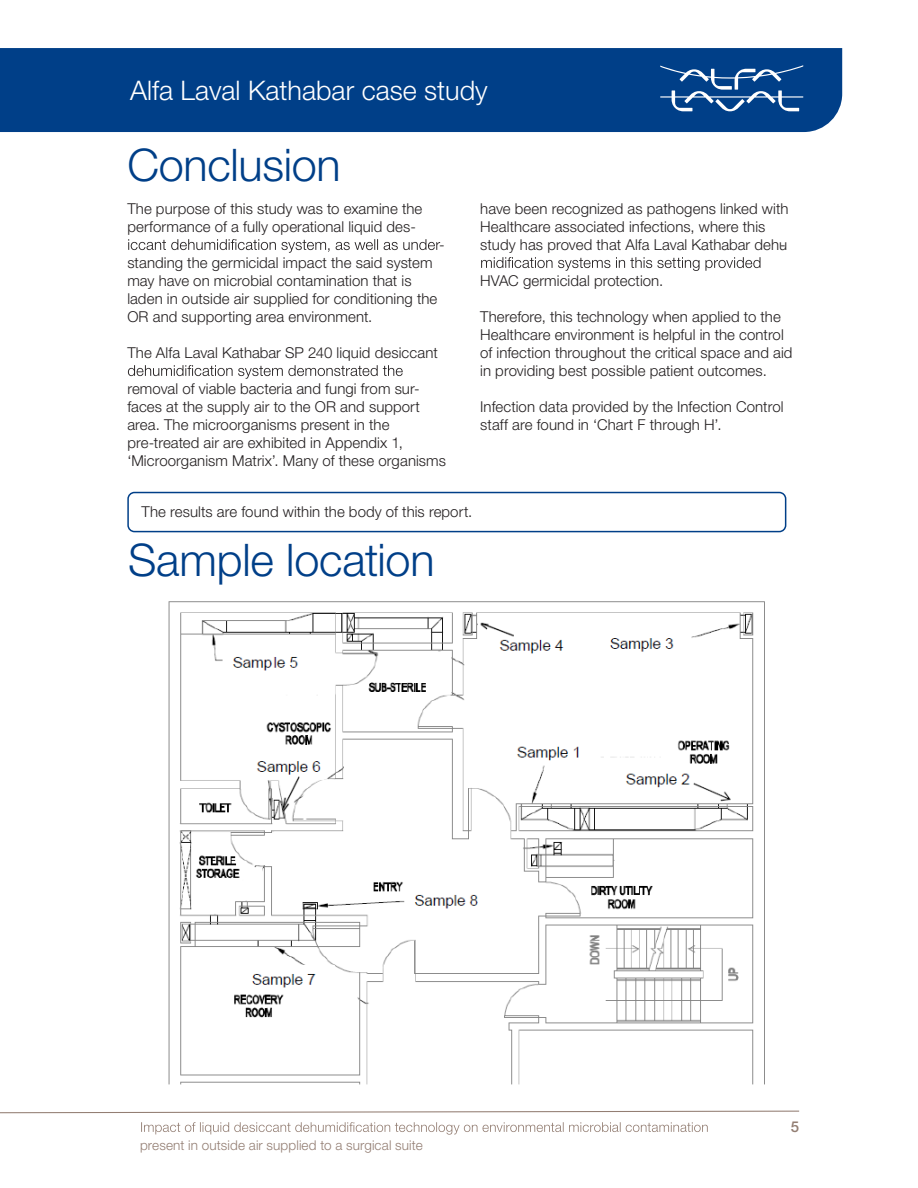
<style>
.page{position:relative;width:918px;height:1188px;background:#fff}
.page>*{position:absolute;margin:0;border:0;box-sizing:border-box;transform-origin:0 0}
.t1{font:300 45px "Helvetica Neue LT Std";letter-spacing:-.005em;color:#003f88}
.t2{font:300 27px "Helvetica Neue LT Std";color:#fff}
.t3{font:300 15px/18px "Helvetica Neue LT Std";letter-spacing:.005em;color:#231f20}
.t4{font:500 15px "Helvetica Neue LT Std";color:#937e73}
.t5{font:300 13.5px "Helvetica Neue LT Std";letter-spacing:.01em;color:#937e73}
</style>
<div class="page">
<div style="left:0;top:48px;width:842px;height:84px;background:#003f88"></div>
<svg style="left:0;top:1110px;width:800px;height:4px"></svg>
<svg style="left:141px;top:1122px;width:567px;height:13px"></svg>
<svg style="left:660px;top:65px;width:143px;height:46px;background:#30639e"></svg>
<svg style="left:128px;top:239px;width:312px;height:14px"></svg>
<svg style="left:128px;top:365px;width:275px;height:14px"></svg>
<svg style="left:481px;top:257px;width:279px;height:14px"></svg>
<img style="left:168px;top:601px;width:597px;height:484px">
<div style="left:127px;top:492px;width:659px;height:40px;border:2px solid #003f88;border-radius:6px"></div>
<h2 class="t2" style="left:130px;top:74px;width:359px">Alfa Laval Kathabar case study</h2>
<h1 class="t1" style="left:127px;top:137px;width:215px">Conclusion</h1>
<p class="t3" style="left:127px;top:199px;width:297px">The purpose of this study was to examine the performance of a fully operational liquid des-</p>
<p class="t3" style="left:439px;top:235px;width:7px">-</p>
<p class="t3" style="left:127px;top:253px;width:312px">standing the germicidal impact the said system may have on microbial contamination that is laden in outside air supplied for conditioning the OR and supporting area environment.</p>
<p class="t3" style="left:127px;top:343px;width:312px">The Alfa Laval Kathabar SP 240 liquid desiccant</p>
<p class="t3" style="left:127px;top:379px;width:320px">removal of viable bacteria and fungi from sur&shy;faces at the supply air to the OR and support area. The microorganisms present in the pre-treated air are exhibited in Appendix 1, ‘Microorganism Matrix’. Many of these organisms</p>
<p class="t3" style="left:480px;top:199px;width:310px">have been recognized as pathogens linked with<br>Healthcare associated infections, where this study has proved that Alfa Laval Kathabar dehu-</p>
<p class="t3" style="left:480px;top:271px;width:185px">HVAC germicidal protection.</p>
<p class="t3" style="left:480px;top:307px;width:314px">Therefore, this technology when applied to the Healthcare environment is helpful in the control of infection throughout the critical space and aid in providing best possible patient outcomes.</p>
<p class="t3" style="left:480px;top:397px;width:305px">Infection data provided by the Infection Control staff are found in ‘Chart F through H’.</p>
<p class="t3" style="left:142px;top:503px;width:332px">The results are found within the body of this report.</p>
<h1 class="t1" style="left:128px;top:533px;width:308px">Sample location</h1>
<p class="t5" style="left:140px;top:1137px;width:284px">present in outside air supplied to a surgical suite</p>
<p class="t4" style="left:791px;top:1118px;width:10px">5</p>
</div>
